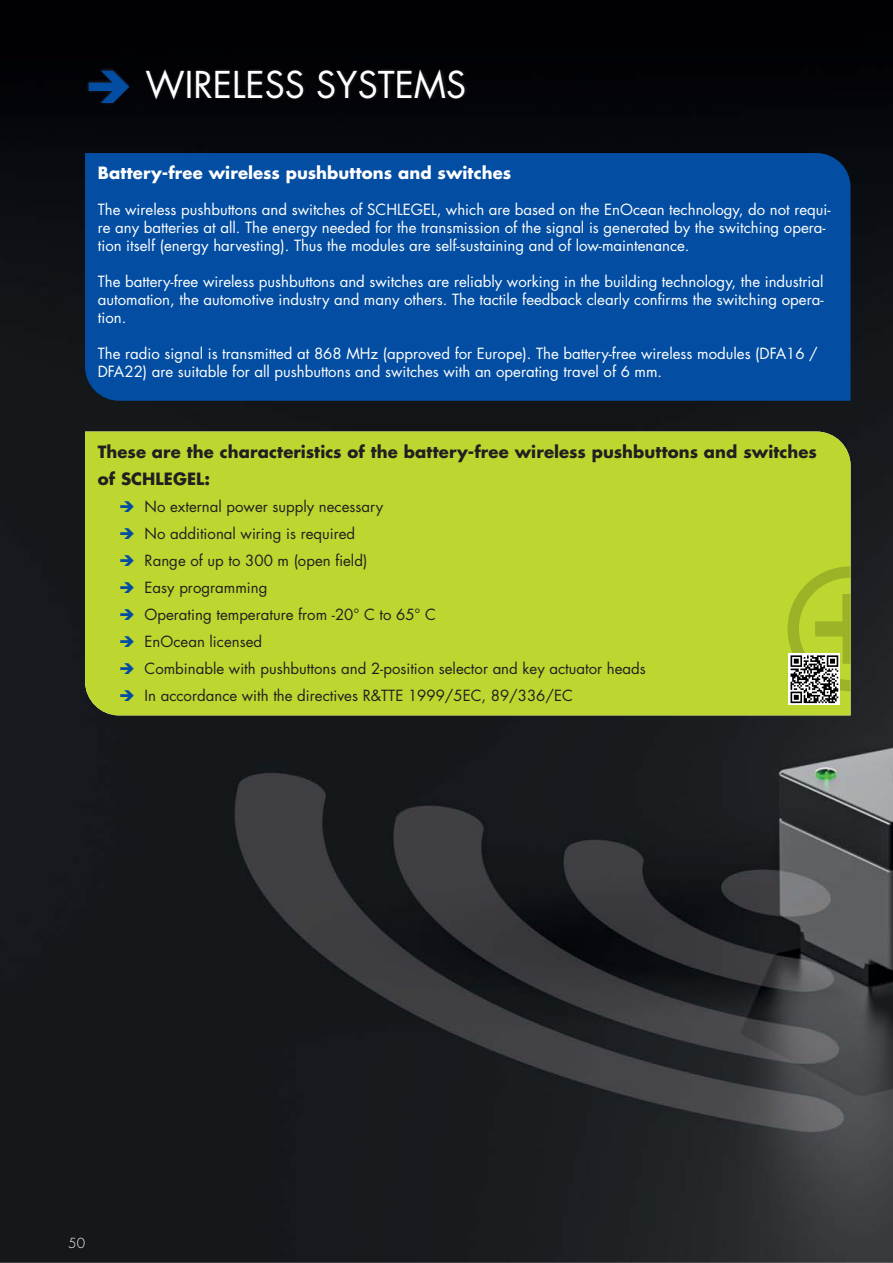
<style>
.page{position:relative;width:893px;height:1263px;background:#fff}
.page>*{position:absolute;margin:0;border:0;box-sizing:border-box;transform-origin:0 0}
.t1{font:36px "Futura Std";color:#fff}
.t2{font:700 16.5px/27px "Futura Std";letter-spacing:.005em;color:#231f20}
.t3{font:700 16.5px "Futura Std";letter-spacing:.005em;color:#fff}
.t4{font:15px/18px "Futura Std";color:#fff}
.t5{font:15px/27px "Futura Std";color:#231f20}
.t6{font:300 13.5px "Futura Std";color:#fff}
</style>
<div class="page">
<img style="left:0;top:0;width:893px;height:1263px">
<div style="left:85px;top:153px;width:765px;height:248px;background:#034ea2"></div>
<div style="left:85px;top:432px;width:765px;height:283px;background:#bed730"></div>
<img style="left:850px;top:566px;width:1px;height:125px">
<img style="left:85px;top:67px;width:47px;height:39px">
<img style="left:142px;top:66px;width:326px;height:37px">
<svg style="left:789px;top:703px;width:51px;height:2px"></svg>
<svg style="left:787px;top:566px;width:63px;height:137px;background:#a4b447"></svg>
<svg style="left:89px;top:70px;width:40px;height:33px"></svg>
<svg style="left:120px;top:501px;width:14px;height:11px"></svg>
<svg style="left:120px;top:528px;width:14px;height:11px"></svg>
<svg style="left:120px;top:555px;width:14px;height:11px"></svg>
<svg style="left:120px;top:582px;width:14px;height:11px"></svg>
<svg style="left:120px;top:609px;width:14px;height:11px"></svg>
<svg style="left:120px;top:636px;width:14px;height:11px"></svg>
<svg style="left:120px;top:663px;width:14px;height:11px"></svg>
<svg style="left:120px;top:690px;width:14px;height:11px"></svg>
<h1 class="t1" style="left:145px;top:68px;width:322px">WIRELESS SYSTEMS</h1>
<p class="t3" style="left:98px;top:166px;width:415px">Battery-free wireless pushbuttons and switches</p>
<p class="t4" style="left:98px;top:202px;width:734px">The wireless pushbuttons and switches of SCHLEGEL, which are based on the EnOcean technology, do not requi&shy;re any batteries at all. The energy needed for the transmission of the signal is generated by the switching opera&shy;tion itself (energy harvesting). Thus the modules are self-sustaining and of low-maintenance.</p>
<p class="t4" style="left:98px;top:274px;width:727px;text-align:justify">The battery-free wireless pushbuttons and switches are reliably working in the building technology, the industrial automation, the automotive industry and many others. The tactile feedback clearly confirms the switching opera&shy;tion.</p>
<p class="t4" style="left:98px;top:346px;width:721px">The radio signal is transmitted at 868 MHz (approved for Europe). The battery-free wireless modules (DFA16 /<br>DFA22) are suitable for all pushbuttons and switches with an operating travel of 6 mm.</p>
<p class="t2" style="left:98px;top:440px;width:721px">These are the characteristics of the battery-free wireless pushbuttons and switches of SCHLEGEL:</p>
<p class="t5" style="left:145px;top:494px;width:503px">No external power supply necessary<br>No additional wiring is required<br>Range of up to 300 m (open field)<br>Easy programming<br>Operating temperature from -20° C to 65° C<br>EnOcean licensed<br>Combinable with pushbuttons and 2-position selector and key actuator heads In accordance with the directives R&amp;TTE 1999/5EC, 89/336/EC</p>
<p class="t6" style="left:68px;top:1237px;width:18px">50</p>
</div>
